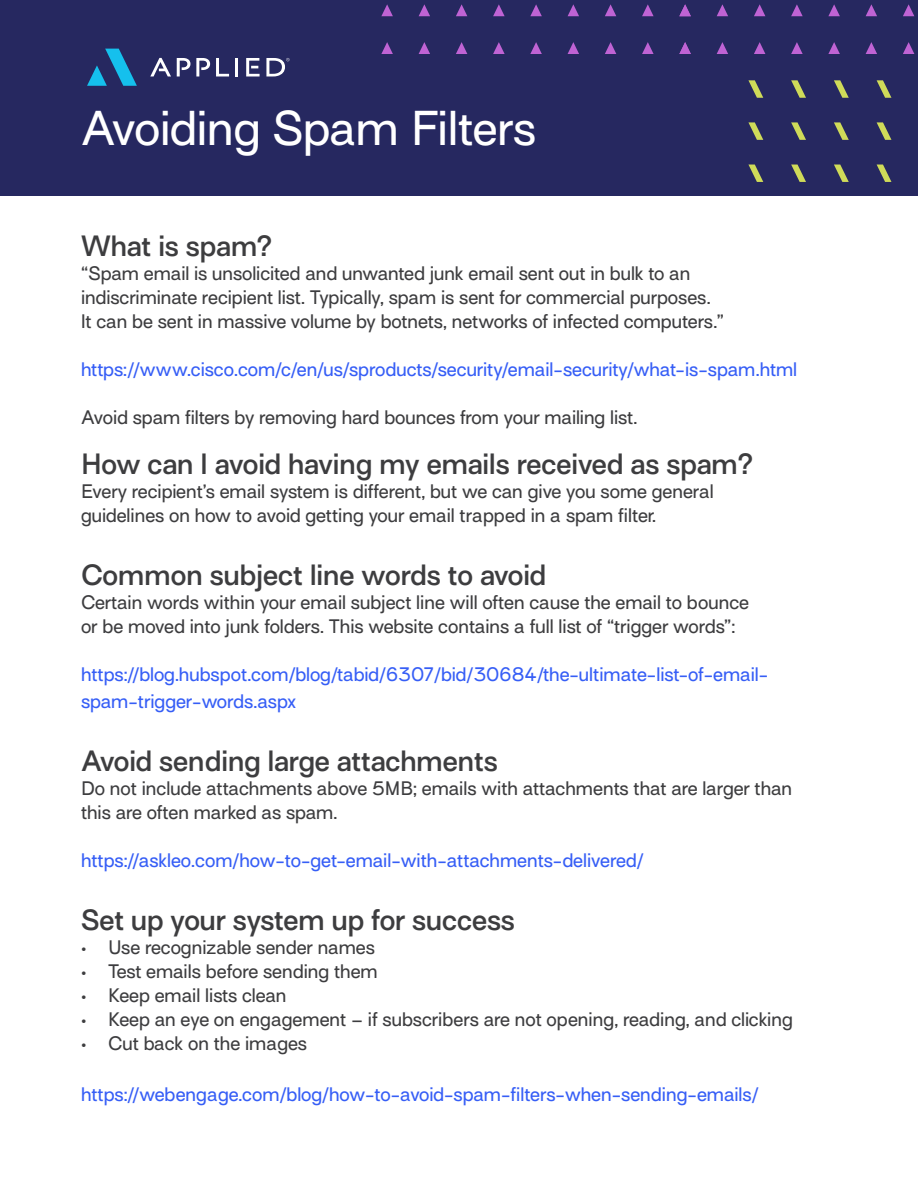
<style>
.page{position:relative;width:918px;height:1188px;background:#fff}
.page>*{position:absolute;margin:0;border:0;box-sizing:border-box;transform-origin:0 0}
.t1{font:45px "Surt";color:#fff}
.t2{font:600 27px "Surt";color:#3d3d3f}
.t3{font:18px/24px "Surt";color:#3d3d3f}
.t4{font:18px/27px "Surt";color:#365ef6}
</style>
<div class="page">
<div style="left:0;top:0;width:918px;height:195px;background:#262860"></div>
<svg style="left:87px;top:49px;width:50px;height:37px"></svg>
<svg style="left:216px;top:58px;width:13px;height:18px"></svg>
<hr style="left:235px;top:58px;width:3px;height:18px;background:#fff">
<svg style="left:150px;top:58px;width:21px;height:18px"></svg>
<svg style="left:196px;top:58px;width:14px;height:18px"></svg>
<svg style="left:177px;top:58px;width:13px;height:18px"></svg>
<svg style="left:246px;top:58px;width:14px;height:18px"></svg>
<svg style="left:266px;top:58px;width:24px;height:18px"></svg>
<svg style="left:642px;top:4px;width:12px;height:12px"></svg>
<svg style="left:642px;top:42px;width:12px;height:12px"></svg>
<svg style="left:605px;top:4px;width:11px;height:12px"></svg>
<svg style="left:605px;top:42px;width:11px;height:12px"></svg>
<svg style="left:568px;top:4px;width:11px;height:12px"></svg>
<svg style="left:568px;top:42px;width:11px;height:12px"></svg>
<svg style="left:530px;top:4px;width:12px;height:12px"></svg>
<svg style="left:530px;top:42px;width:12px;height:12px"></svg>
<svg style="left:493px;top:4px;width:12px;height:12px"></svg>
<svg style="left:493px;top:42px;width:12px;height:12px"></svg>
<svg style="left:456px;top:4px;width:11px;height:12px"></svg>
<svg style="left:456px;top:42px;width:11px;height:12px"></svg>
<svg style="left:419px;top:4px;width:11px;height:12px"></svg>
<svg style="left:419px;top:42px;width:11px;height:12px"></svg>
<svg style="left:381px;top:4px;width:12px;height:12px"></svg>
<svg style="left:381px;top:42px;width:12px;height:12px"></svg>
<svg style="left:903px;top:4px;width:11px;height:12px"></svg>
<svg style="left:903px;top:42px;width:11px;height:12px"></svg>
<svg style="left:866px;top:4px;width:11px;height:12px"></svg>
<svg style="left:866px;top:42px;width:11px;height:12px"></svg>
<svg style="left:828px;top:4px;width:12px;height:12px"></svg>
<svg style="left:828px;top:42px;width:12px;height:12px"></svg>
<svg style="left:791px;top:4px;width:12px;height:12px"></svg>
<svg style="left:791px;top:42px;width:12px;height:12px"></svg>
<svg style="left:754px;top:4px;width:11px;height:12px"></svg>
<svg style="left:754px;top:42px;width:11px;height:12px"></svg>
<svg style="left:717px;top:4px;width:11px;height:12px"></svg>
<svg style="left:717px;top:42px;width:11px;height:12px"></svg>
<svg style="left:679px;top:4px;width:12px;height:12px"></svg>
<svg style="left:679px;top:42px;width:12px;height:12px"></svg>
<svg style="left:877px;top:80px;width:14px;height:18px"></svg>
<svg style="left:877px;top:122px;width:14px;height:18px"></svg>
<svg style="left:877px;top:165px;width:14px;height:17px"></svg>
<svg style="left:834px;top:80px;width:15px;height:18px"></svg>
<svg style="left:834px;top:122px;width:15px;height:18px"></svg>
<svg style="left:834px;top:165px;width:15px;height:17px"></svg>
<svg style="left:791px;top:80px;width:15px;height:18px"></svg>
<svg style="left:791px;top:122px;width:15px;height:18px"></svg>
<svg style="left:791px;top:165px;width:15px;height:17px"></svg>
<svg style="left:748px;top:80px;width:15px;height:18px"></svg>
<svg style="left:748px;top:122px;width:15px;height:18px"></svg>
<svg style="left:748px;top:165px;width:15px;height:17px"></svg>
<p class="t1" style="left:81px;top:99px;width:457px">Avoiding Spam Filters</p>
<p class="t2" style="left:81px;top:229px;width:193px">What is spam?</p>
<p class="t3" style="left:81px;top:263px;width:645px">“Spam email is unsolicited and unwanted junk email sent out in bulk to an indiscriminate recipient list. Typically, spam is sent for commercial purposes.<br>It can be sent in massive volume by botnets, networks of infected computers.”</p>
<p class="t4" style="left:81px;top:358px;width:718px">https://www.cisco.com/c/en/us/sproducts/security/email-security/what-is-spam.html</p>
<p class="t3" style="left:81px;top:407px;width:558px">Avoid spam filters by removing hard bounces from your mailing list.</p>
<p class="t2" style="left:81px;top:446px;width:674px">How can I avoid having my emails received as spam?</p>
<p class="t3" style="left:81px;top:481px;width:634px">Every recipient’s email system is different, but we can give you some general guidelines on how to avoid getting your email trapped in a spam filter.</p>
<p class="t2" style="left:81px;top:557px;width:467px">Common subject line words to avoid</p>
<p class="t3" style="left:81px;top:592px;width:670px">Certain words within your email subject line will often cause the email to bounce or be moved into junk folders. This website contains a full list of “trigger words”:</p>
<p class="t4" style="left:81px;top:663px;width:689px">https://blog.hubspot.com/blog/tabid/6307/bid/30684/the-ultimate-list-of-email&shy;spam-trigger-words.aspx</p>
<p class="t2" style="left:81px;top:743px;width:418px">Avoid sending large attachments</p>
<p class="t3" style="left:81px;top:778px;width:713px">Do not include attachments above 5MB; emails with attachments that are larger than this are often marked as spam.</p>
<p class="t4" style="left:81px;top:849px;width:564px">https://askleo.com/how-to-get-email-with-attachments-delivered/</p>
<p class="t2" style="left:81px;top:902px;width:435px">Set up your system up for success</p>
<p class="t3" style="left:81px;top:937px;width:295px">• Use recognizable sender names</p>
<p class="t3" style="left:81px;top:961px;width:298px">• Test emails before sending them</p>
<p class="t3" style="left:81px;top:985px;width:207px">• Keep email lists clean</p>
<p class="t3" style="left:81px;top:1009px;width:713px">• Keep an eye on engagement – if subscribers are not opening, reading, and clicking</p>
<p class="t3" style="left:81px;top:1033px;width:228px">• Cut back on the images</p>
<p class="t4" style="left:81px;top:1083px;width:679px">https://webengage.com/blog/how-to-avoid-spam-filters-when-sending-emails/</p>
</div>
